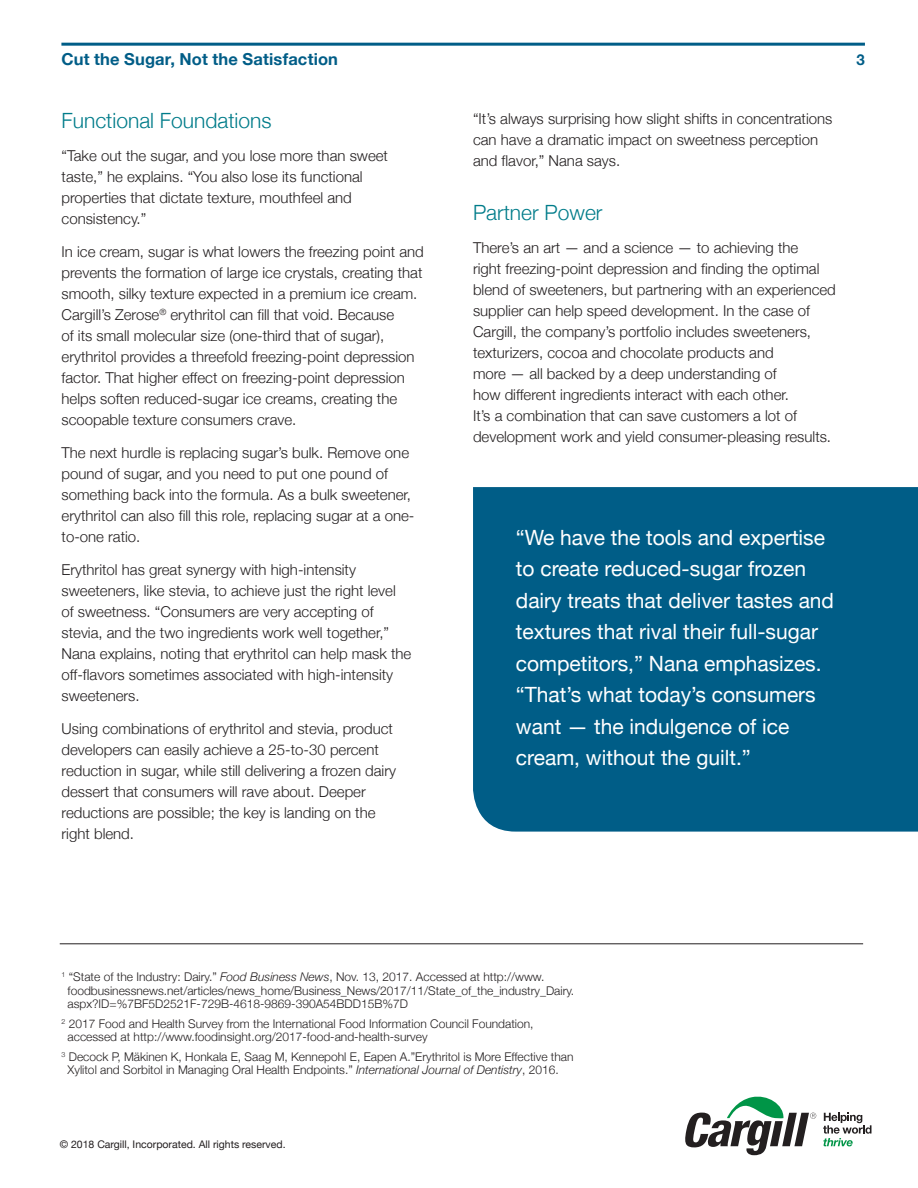
<style>
.page{position:relative;width:918px;height:1188px;background:#fff}
.page>*{position:absolute;margin:0;border:0;box-sizing:border-box;transform-origin:0 0}
.t1{font:21px/31.5px "Helvetica Neue";color:#fff}
.subhd-kim{font:300 21px "Helvetica Neue";color:#007c8a}
.t2{font:700 16.5px "Helvetica Neue";letter-spacing:.01em;color:#005d87}
.t3{font:300 15px/21px "Helvetica Neue";color:#231f20}
.t4{font:700 15px "Helvetica Neue";color:#005d87}
.t5{font:300 12px/13.5px "Helvetica Neue";color:#231f20}
.t6{font:10.5px "Helvetica Neue";color:#231f20}
.s1{font-style:italic}
</style>
<div class="page">
<hr style="left:61px;top:43px;width:804px;height:3px;background:#005d87">
<svg style="left:685px;top:1096px;width:131px;height:59px"></svg>
<svg style="left:823px;top:1113px;width:49px;height:33px"></svg>
<div style="left:473px;top:487px;width:445px;height:345px;background:#005d87"></div>
<hr style="left:60px;top:944px;width:803px;height:1px;background:#231f20">
<p class="t2" style="left:61px;top:46px;width:278px">Cut the Sugar, Not the Satisfaction</p>
<p class="t4" style="left:857px;top:48px;width:10px">3</p>
<p class="subhd-kim" style="left:62px;top:104px;width:212px">Functional Foundations</p>
<p class="t3" style="left:62px;top:144px;width:328px">“Take out the sugar, and you lose more than sweet taste,” he explains. “You also lose its functional properties that dictate texture, mouthfeel and consistency.”</p>
<p class="t3" style="left:62px;top:240px;width:364px">In ice cream, sugar is what lowers the freezing point and prevents the formation of large ice crystals, creating that smooth, silky texture expected in a premium ice cream.<br>Cargill’s Zerose<sup>®</sup> erythritol can fill that void. Because<br>of its small molecular size (one-third that of sugar), erythritol provides a threefold freezing-point depression factor. That higher effect on freezing-point depression helps soften reduced-sugar ice creams, creating the scoopable texture consumers crave.</p>
<p class="t3" style="left:62px;top:441px;width:354px">The next hurdle is replacing sugar’s bulk. Remove one pound of sugar, and you need to put one pound of something back into the formula. As a bulk sweetener, erythritol can also fill this role, replacing sugar at a one&shy;to-one ratio.</p>
<p class="t3" style="left:62px;top:558px;width:351px">Erythritol has great synergy with high-intensity sweeteners, like stevia, to achieve just the right level of sweetness. “Consumers are very accepting of stevia, and the two ingredients work well together,” Nana explains, noting that erythritol can help mask the off-flavors sometimes associated with high-intensity sweeteners.</p>
<p class="t3" style="left:62px;top:717px;width:336px">Using combinations of erythritol and stevia, product developers can easily achieve a 25-to-30 percent reduction in sugar, while still delivering a frozen dairy dessert that consumers will rave about. Deeper reductions are possible; the key is landing on the right blend.</p>
<p class="t3" style="left:473px;top:107px;width:361px">“It’s always surprising how slight shifts in concentrations can have a dramatic impact on sweetness perception and flavor,” Nana says.</p>
<p class="subhd-kim" style="left:473px;top:196px;width:131px">Partner Power</p>
<p class="t3" style="left:473px;top:236px;width:364px">There’s an art — and a science — to achieving the<br>right freezing-point depression and finding the optimal blend of sweeteners, but partnering with an experienced supplier can help speed development. In the case of Cargill, the company’s portfolio includes sweeteners, texturizers, cocoa and chocolate products and<br>more — all backed by a deep understanding of<br>how different ingredients interact with each other.<br>It’s a combination that can save customers a lot of development work and yield consumer-pleasing results.</p>
<p class="t1" style="left:516px;top:523px;width:320px">“We have the tools and expertise to create reduced-sugar frozen dairy treats that deliver tastes and textures that rival their full-sugar competitors,” Nana emphasizes. “That’s what today’s consumers want — the indulgence of ice cream, without the guilt.”</p>
<p class="t5" style="left:68px;top:969px;width:508px;text-indent:-6px"><sup>1</sup> “State of the Industry: Dairy.” <span class="s1">Food Business News</span>, Nov. 13, 2017. Accessed at http://www. foodbusinessnews.net/articles/news_home/Business_News/2017/11/State_of_the_industry_Dairy. aspx?ID=%7BF5D2521F-729B-4618-9869-390A54BDD15B%7D</p>
<p class="t5" style="left:68px;top:1016px;width:468px;text-indent:-6px"><sup>2</sup> 2017 Food and Health Survey from the International Food Information Council Foundation, accessed at http://www.foodinsight.org/2017-food-and-health-survey</p>
<p class="t5" style="left:68px;top:1049px;width:508px;text-indent:-6px"><sup>3</sup> Decock P, Mäkinen K, Honkala E, Saag M, Kennepohl E, Eapen A.”Erythritol is More Effective than<br>Xylitol and Sorbitol in Managing Oral Health Endpoints.” <span class="s1">International Journal of Dentistry</span>, 2016.</p>
<p class="t6" style="left:60px;top:1136px;width:227px">© 2018 Cargill, Incorporated. All rights reserved.</p>
</div>
